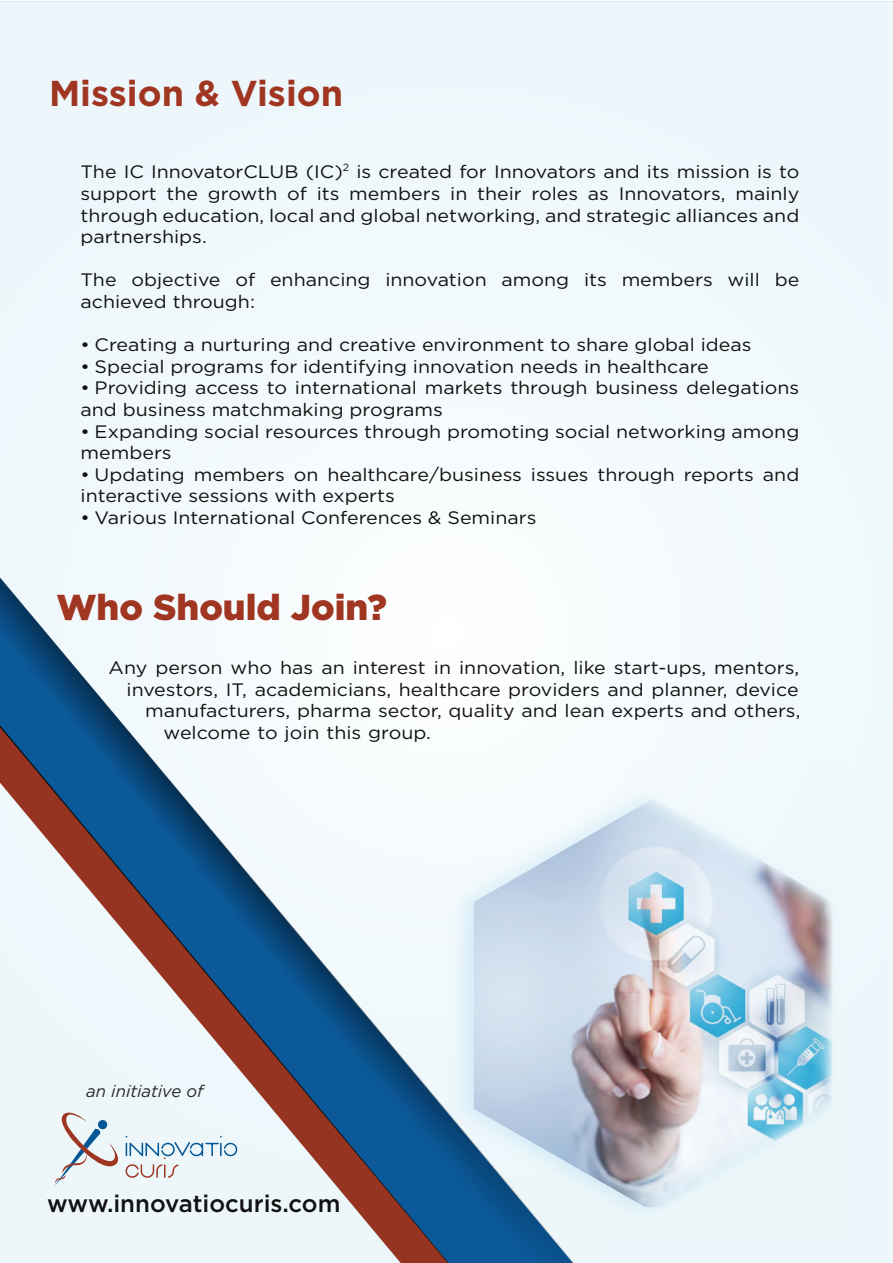
<style>
.page{position:relative;width:893px;height:1263px;background:#fff}
.page>*{position:absolute;margin:0;border:0;box-sizing:border-box;transform-origin:0 0}
.t1{font:900 36px "Gotham";color:#a03622}
.t2{font:700 36px "Gotham";color:#a03622}
.t3{font:500 24px "Gotham";color:#121112}
.t4{font:18px/21.6px "Gotham";color:#111;scale:1.09 1}
.t5{font:italic 16.8px "Gotham";color:#272727}
</style>
<div class="page">
<div style="left:0;top:2px;width:893px;height:1261px;background:#f0f8fb"></div>
<svg style="left:0;top:518px;width:574px;height:745px"></svg>
<img style="left:196px;top:760px;width:465px;height:476px">
<img style="left:474px;top:799px;width:359px;height:408px">
<svg style="left:54px;top:1109px;width:183px;height:78px"></svg>
<h1 class="t2" style="left:49px;top:69px;width:296px">Mission &amp; Vision</h1>
<p class="t4" style="left:81px;top:161px;width:661px;text-align:justify">The IC InnovatorCLUB (IC)<sup>2</sup> is created for Innovators and its mission is to support the growth of its members in their roles as Innovators, mainly through education, local and global networking, and strategic alliances and partnerships.</p>
<p class="t4" style="left:81px;top:269px;width:661px">The objective of enhancing innovation among its members will be achieved through:</p>
<p class="t4" style="left:81px;top:334px;width:617px">• Creating a nurturing and creative environment to share global ideas</p>
<p class="t4" style="left:81px;top:355px;width:578px">• Special programs for identifying innovation needs in healthcare</p>
<p class="t4" style="left:81px;top:377px;width:661px">• Providing access to international markets through business delegations and business matchmaking programs</p>
<p class="t4" style="left:81px;top:420px;width:661px">• Expanding social resources through promoting social networking among members</p>
<p class="t4" style="left:81px;top:463px;width:661px">• Updating members on healthcare/business issues through reports and interactive sessions with experts</p>
<p class="t4" style="left:81px;top:506px;width:420px">• Various International Conferences &amp; Seminars</p>
<h1 class="t1" style="left:57px;top:583px;width:332px">Who Should Join?</h1>
<p class="t4" style="left:109px;top:657px;width:635px">Any person who has an interest in innovation, like start-ups, mentors,</p>
<p class="t4" style="left:127px;top:678px;width:618px">investors, IT, academicians, healthcare providers and planner, device</p>
<p class="t4" style="left:145px;top:699px;width:603px">manufacturers, pharma sector, quality and lean experts and others,</p>
<p class="t4" style="left:164px;top:721px;width:247px">welcome to join this group.</p>
<p class="t5" style="left:86px;top:1080px;width:119px">an initiative of</p>
<h2 class="t3" style="left:47px;top:1188px;width:295px">www.innovatiocuris.com</h2>
</div>
